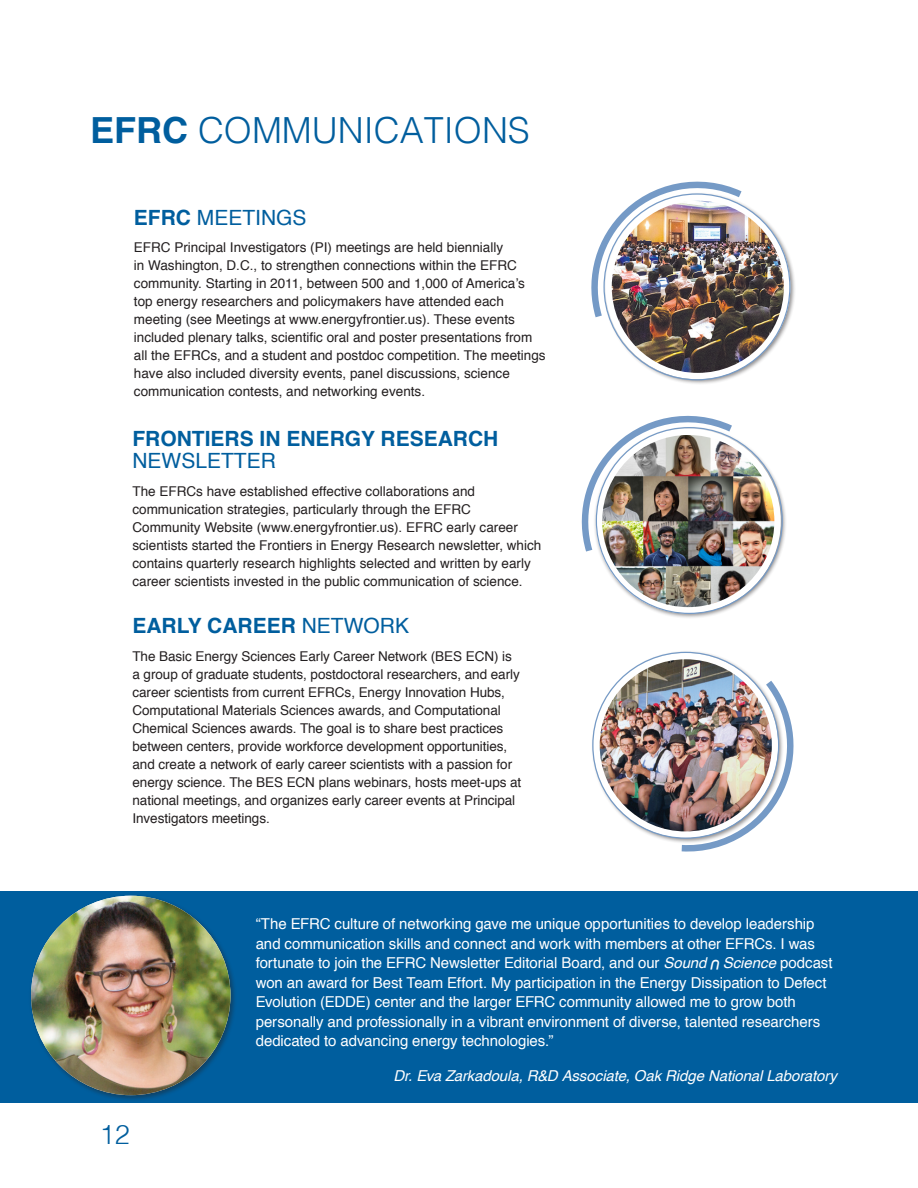
<style>
.page{position:relative;width:918px;height:1188px;background:#fff}
.page>*{position:absolute;margin:0;border:0;box-sizing:border-box;transform-origin:0 0}
.t1{font:300 36px "Helvetica";color:#005e9e}
.t2{font:300 27px "Helvetica";color:#005e9e}
.t3{font:700 21px "Helvetica";color:#005e9e}
.t4{font:21px "Helvetica";color:#005e9e}
.t5{font:italic 18px "Arial";color:#fff}
.t6{font:15px/19.5px "Helvetica";letter-spacing:-.005em;color:#fff}
.t7{font:italic 15px "Helvetica";letter-spacing:-.005em;color:#fff}
.t8{font:13.5px/18px "Helvetica";color:#231f20}
.s1{font-weight:700}
.s2{font-weight:400}
.s3{font-style:italic}
.s4{font-style:normal}
</style>
<div class="page">
<div style="left:0;top:891px;width:918px;height:211px;background:#005e9e"></div>
<div style="left:591px;top:651px;width:193px;height:193px;background:#231f20;opacity:.5"></div>
<img style="left:596px;top:656px;width:179px;height:178px">
<div style="left:593px;top:653px;width:185px;height:185px;border:6px solid #fff;border-radius:50%"></div>
<img style="left:675px;top:674px;width:119px;height:178px">
<div style="left:603px;top:192px;width:193px;height:193px;background:#231f20;opacity:.5"></div>
<img style="left:609px;top:198px;width:178px;height:176px">
<img style="left:591px;top:181px;width:158px;height:143px">
<div style="left:594px;top:426px;width:193px;height:194px;background:#231f20;opacity:.5"></div>
<img style="left:599px;top:432px;width:179px;height:178px;border-radius:89px">
<img style="left:581px;top:415px;width:158px;height:144px">
<div style="left:28px;top:893px;width:209px;height:209px;background:#231f20;opacity:.45"></div>
<img style="left:31px;top:896px;width:200px;height:199px;border-radius:100px">
<h1 class="t1" style="left:90px;top:100px;width:441px"><span class="s1">EFRC</span> COMMUNICATIONS</h1>
<p class="t4" style="left:134px;top:201px;width:174px"><span class="s1">EFRC</span> MEETINGS</p>
<p class="t8" style="left:134px;top:239px;width:384px">EFRC Principal Investigators (PI) meetings are held biennially in Washington, D.C., to strengthen connections within the EFRC</p>
<p class="t8" style="left:134px;top:275px;width:393px">community. Starting in 2011, between 500 and 1,000 of America’s</p>
<p class="t8" style="left:134px;top:293px;width:371px">top energy researchers and policymakers have attended each</p>
<p class="t8" style="left:134px;top:311px;width:400px">meeting (see Meetings at www.energyfrontier.us). These events included plenary talks, scientific oral and poster presentations from</p>
<p class="t8" style="left:134px;top:347px;width:413px">all the EFRCs, and a student and postdoc competition. The meetings have also included diversity events, panel discussions, science</p>
<p class="t8" style="left:134px;top:383px;width:293px">communication contests, and networking events.</p>
<h3 class="t3" style="left:132px;top:422px;width:367px">FRONTIERS IN ENERGY RESEARCH</h3>
<p class="t4" style="left:132px;top:445px;width:145px">NEWSLETTER</p>
<p class="t8" style="left:132px;top:483px;width:410px">The EFRCs have established effective collaborations and communication strategies, particularly through the EFRC Community Website (www.energyfrontier.us). EFRC early career scientists started the Frontiers in Energy Research newsletter, which contains quarterly research highlights selected and written by early career scientists invested in the public communication of science.</p>
<h3 class="t3" style="left:132px;top:609px;width:278px">EARLY CAREER <span class="s2">NETWORK</span></h3>
<p class="t8" style="left:132px;top:648px;width:381px">The Basic Energy Sciences Early Career Network (BES ECN) is</p>
<p class="t8" style="left:132px;top:666px;width:389px">a group of graduate students, postdoctoral researchers, and early career scientists from current EFRCs, Energy Innovation Hubs,</p>
<p class="t8" style="left:132px;top:702px;width:370px">Computational Materials Sciences awards, and Computational</p>
<p class="t8" style="left:132px;top:720px;width:381px">Chemical Sciences awards. The goal is to share best practices between centers, provide workforce development opportunities, and create a network of early career scientists with a passion for</p>
<p class="t8" style="left:132px;top:774px;width:390px">energy science. The BES ECN plans webinars, hosts meet-ups at</p>
<p class="t8" style="left:132px;top:792px;width:384px">national meetings, and organizes early career events at Principal<br>Investigators meetings.</p>
<p class="t2" style="left:100px;top:1112px;width:32px">12</p>
<p class="t6" style="left:256px;top:914px;width:561px">“The EFRC culture of networking gave me unique opportunities to develop leadership and communication skills and connect and work with members at other EFRCs. I was</p>
<p class="t6" style="left:256px;top:953px;width:452px">fortunate to join the EFRC Newsletter Editorial Board, and our <span class="s3">Sound</span></p>
<p class="t5" style="left:721px;top:978px;width:11px;rotate:-180deg">υ</p>
<p class="t7" style="left:723px;top:951px;width:111px">Science <span class="s4">podcast</span></p>
<p class="t6" style="left:256px;top:973px;width:572px">won an award for Best Team Effort. My participation in the Energy Dissipation to Defect</p>
<p class="t6" style="left:256px;top:992px;width:566px">Evolution (EDDE) center and the larger EFRC community allowed me to grow both personally and professionally in a vibrant environment of diverse, talented researchers dedicated to advancing energy technologies.”</p>
<p class="t7" style="left:393px;top:1063px;width:445px">Dr. Eva Zarkadoula, R&amp;D Associate, Oak Ridge National Laboratory</p>
</div>
